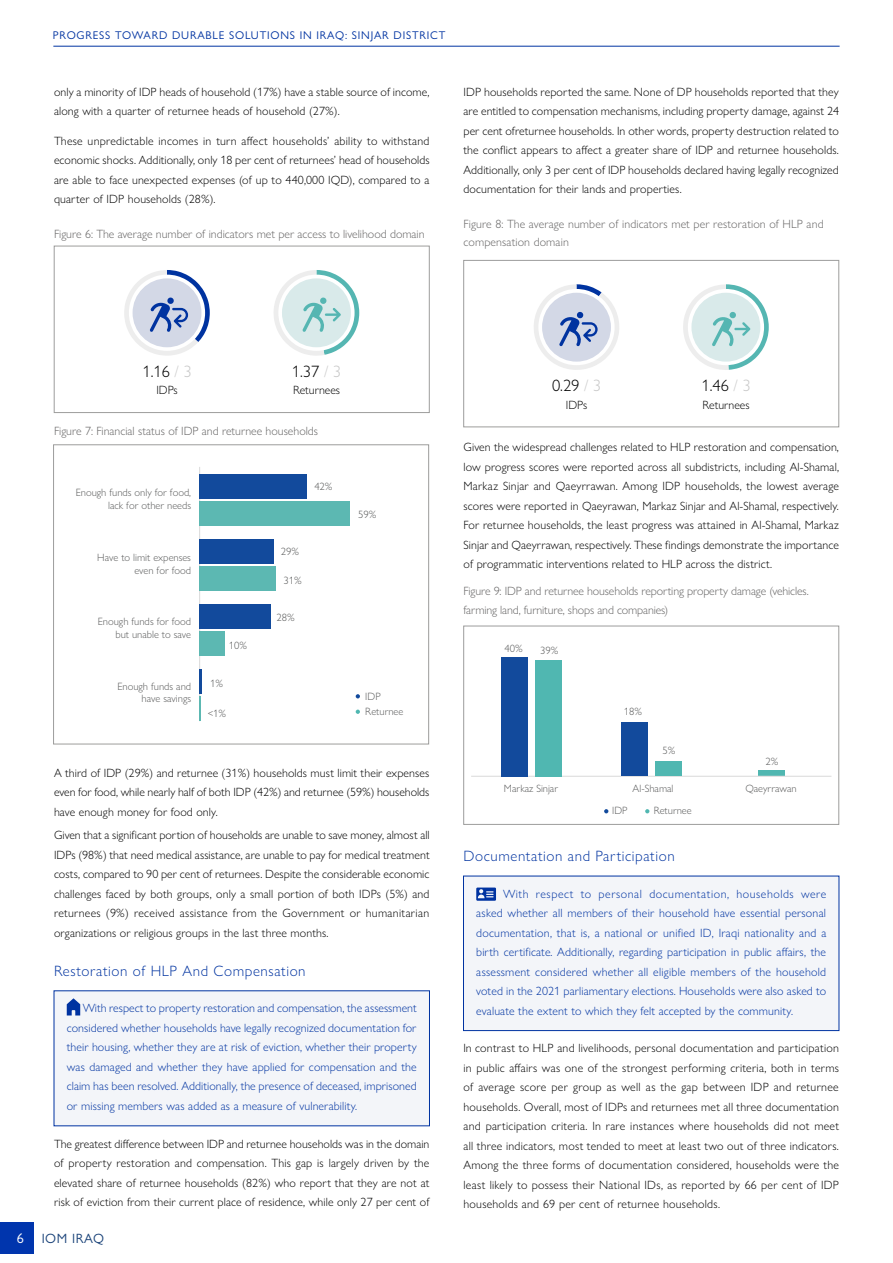
<style>
.page{position:relative;width:893px;height:1263px;background:#fff}
.page>*{position:absolute;margin:0;border:0;box-sizing:border-box;transform-origin:0 0}
.t1{font:120px "Chartwell Pies";color:#55b6b2}
.t2{font:120px "Chartwell Pies";color:#0033a0}
.t3{font:300 16.5px "Gill Sans Nova";color:#000}
.t4{font:300 15px "Gill Sans Nova";letter-spacing:.04em;color:#0033a0}
.t5{font:14.25px "Gill Sans Nova";color:#fff}
.t6{font:13.5px "Gill Sans Nova";letter-spacing:.04em;color:#1c447a}
.t7{font:300 12px/19.5px "Gill Sans Nova";letter-spacing:.01em;color:#000;text-align:justify}
.t8{font:300 12px/19.5px "Gill Sans Nova";letter-spacing:.01em;color:#0033a1;text-align:justify}
.t9{font:300 12px/18px "Gill Sans Nova";color:#646363}
.t10{font:11.25px "Gill Sans Nova";letter-spacing:.07em;color:#0033a1}
.t11{font:300 10.65px/12.8px "Gill Sans Nova";color:#595a5a;text-align:right}
.s1{color:#ededed}
.s2{color:#fff}
.s3{color:#c6c6c6}
</style>
<div class="page">
<div style="left:0;top:1222px;width:33px;height:31px;background:#0035ad"></div>
<hr style="left:53px;top:46px;width:787px;height:1px;background:#0033a1">
<div style="left:54px;top:990px;width:376px;height:136px;background:#f3f5f9"></div>
<svg style="left:67px;top:998px;width:13px;height:17px"></svg>
<div style="left:463px;top:876px;width:376px;height:155px;background:#f3f5f9;border:1px solid #0033a1"></div>
<svg style="left:476px;top:887px;width:20px;height:14px"></svg>
<div style="left:54px;top:246px;width:375px;height:167px;border:1px solid #9d9d9c"></div>
<div style="left:133px;top:278px;width:68px;height:69px;background:#d3d8e6;border-radius:50%"></div>
<svg style="left:150px;top:297px;width:38px;height:35px"></svg>
<div style="left:282px;top:278px;width:69px;height:69px;background:#d9eaea;border-radius:50%"></div>
<svg style="left:302px;top:297px;width:39px;height:35px"></svg>
<svg style="left:199px;top:467px;width:161px;height:254px"></svg>
<div style="left:53px;top:445px;width:376px;height:299px;border:1px solid #9d9d9c"></div>
<div style="left:463px;top:260px;width:376px;height:167px;border:1px solid #9d9d9c"></div>
<div style="left:542px;top:293px;width:69px;height:69px;background:#d3d8e6;border-radius:50%"></div>
<svg style="left:559px;top:311px;width:39px;height:35px"></svg>
<div style="left:691px;top:293px;width:69px;height:69px;background:#d9eaea;border-radius:50%"></div>
<svg style="left:712px;top:312px;width:38px;height:34px"></svg>
<svg style="left:471px;top:657px;width:361px;height:157px"></svg>
<svg style="left:604px;top:809px;width:4px;height:4px"></svg>
<svg style="left:645px;top:809px;width:4px;height:4px"></svg>
<div style="left:501px;top:657px;width:26px;height:119px;background:#124a9c"></div>
<div style="left:535px;top:660px;width:27px;height:116px;background:#50b7b1"></div>
<div style="left:463px;top:626px;width:376px;height:198px;border:1px solid #9d9d9c"></div>
<p class="t5" style="left:17px;top:1230px;width:9px">6</p>
<p class="t10" style="left:53px;top:28px;width:394px">PROGRESS TOWARD DURABLE SOLUTIONS IN IRAQ: SINJAR DISTRICT</p>
<p class="t7" style="left:54px;top:82px;width:377px">only a minority of IDP heads of household (17%) have a stable source of income, along with a quarter of returnee heads of household (27%).</p>
<p class="t7" style="left:54px;top:131px;width:377px">These unpredictable incomes in turn affect households’ ability to withstand economic shocks. Additionally, only 18 per cent of returnees’ head of households are able to face unexpected expenses (of up to 440,000 IQD), compared to a quarter of IDP households (28%).</p>
<p class="t9" style="left:54px;top:225px;width:372px">Figure 6: The average number of indicators met per access to livelihood domain</p>
<h1 class="t2" style="left:118px;top:239px;width:191px">37<span class="s1">63</span><span class="s2">U</span></h1>
<h2 class="t3" style="left:143px;top:361px;width:51px">1.16 <span class="s3">/ 3</span></h2>
<p class="t7" style="left:156px;top:380px;width:23px">IDPs</p>
<h1 class="t1" style="left:268px;top:239px;width:191px">47<span class="s1">53</span><span class="s2">U</span></h1>
<h2 class="t3" style="left:292px;top:361px;width:51px">1.37 <span class="s3">/ 3</span></h2>
<p class="t7" style="left:293px;top:380px;width:49px">Returnees</p>
<p class="t9" style="left:54px;top:422px;width:266px">Figure 7: Financial status of IDP and returnee households</p>
<p class="t11" style="left:76px;top:486px;width:117px">Enough funds only for food, lack for other needs</p>
<p class="t11" style="left:97px;top:551px;width:95px">Have to limit expenses even for food</p>
<p class="t11" style="left:98px;top:615px;width:95px">Enough funds for food but unable to save</p>
<p class="t11" style="left:229px;top:639px;width:20px">10%</p>
<p class="t11" style="left:314px;top:480px;width:20px">42%</p>
<p class="t11" style="left:281px;top:545px;width:20px">29%</p>
<p class="t11" style="left:284px;top:573px;width:20px">31%</p>
<p class="t11" style="left:277px;top:610px;width:20px">28%</p>
<p class="t11" style="left:358px;top:508px;width:20px">59%</p>
<p class="t11" style="left:210px;top:677px;width:14px">1%</p>
<p class="t11" style="left:208px;top:706px;width:20px">&lt;1%</p>
<p class="t11" style="left:117px;top:679px;width:75px">Enough funds and have savings</p>
<p class="t11" style="left:365px;top:688px;width:40px;line-height:15.5px;text-align:left">IDP<br>Returnee</p>
<p class="t7" style="left:54px;top:762px;width:377px">A third of IDP (29%) and returnee (31%) households must limit their expenses even for food, while nearly half of both IDP (42%) and returnee (59%) households have enough money for food only.</p>
<p class="t7" style="left:54px;top:825px;width:377px">Given that a significant portion of households are unable to save money, almost all IDPs (98%) that need medical assistance, are unable to pay for medical treatment costs, compared to 90 per cent of returnees. Despite the considerable economic challenges faced by both groups, only a small portion of both IDPs (5%) and returnees (9%) received assistance from the Government or humanitarian organizations or religious groups in the last three months.</p>
<p class="t4" style="left:54px;top:961px;width:253px">Restoration of HLP And Compensation</p>
<p class="t8" style="left:67px;top:998px;width:351px;text-indent:16px">With respect to property restoration and compensation, the assessment considered whether households have legally recognized documentation for their housing, whether they are at risk of eviction, whether their property was damaged and whether they have applied for compensation and the claim has been resolved. Additionally, the presence of deceased, imprisoned or missing members was added as a measure of vulnerability.</p>
<p class="t7" style="left:54px;top:1133px;width:377px">The greatest difference between IDP and returnee households was in the domain of property restoration and compensation. This gap is largely driven by the elevated share of returnee households (82%) who report that they are not at risk of eviction from their current place of residence, while only 27 per cent of</p>
<p class="t6" style="left:42px;top:1230px;width:64px">IOM IRAQ</p>
<p class="t7" style="left:463px;top:82px;width:377px">IDP households reported the same. None of DP households reported that they are entitled to compensation mechanisms, including property damage, against 24 per cent ofreturnee households. In other words, property destruction related to the conflict appears to affect a greater share of IDP and returnee households.<br>Additionally, only 3 per cent of IDP households declared having legally recognized documentation for their lands and properties.</p>
<p class="t9" style="left:463px;top:215px;width:362px">Figure 8: The average number of indicators met per restoration of HLP and compensation domain</p>
<h2 class="t3" style="left:552px;top:376px;width:51px">0.29 <span class="s3">/ 3</span></h2>
<p class="t7" style="left:566px;top:395px;width:23px">IDPs</p>
<h1 class="t1" style="left:677px;top:253px;width:191px">49<span class="s1">51</span><span class="s2">U</span></h1>
<h2 class="t3" style="left:701px;top:376px;width:51px">1.46 <span class="s3">/ 3</span></h2>
<p class="t7" style="left:703px;top:395px;width:49px">Returnees</p>
<p class="t7" style="left:463px;top:437px;width:377px">Given the widespread challenges related to HLP restoration and compensation, low progress scores were reported across all subdistricts, including Al-Shamal, Markaz Sinjar and Qaeyrrawan. Among IDP households, the lowest average scores were reported in Qaeyrawan, Markaz Sinjar and Al-Shamal, respectively.<br>For returnee households, the least progress was attained in Al-Shamal, Markaz Sinjar and Qaeyrrawan, respectively. These findings demonstrate the importance of programmatic interventions related to HLP across the district.</p>
<p class="t9" style="left:463px;top:581px;width:347px;line-height:19.5px">Figure 9: IDP and returnee households reporting property damage (vehicles. farming land, furniture, shops and companies)</p>
<p class="t11" style="left:505px;top:642px;width:20px">40%</p>
<p class="t11" style="left:540px;top:644px;width:20px">39%</p>
<p class="t11" style="left:504px;top:782px;width:56px">Markaz Sinjar</p>
<p class="t11" style="left:624px;top:704px;width:20px">18%</p>
<p class="t11" style="left:662px;top:744px;width:14px">5%</p>
<p class="t11" style="left:633px;top:782px;width:42px">Al-Shamal</p>
<p class="t11" style="left:745px;top:782px;width:53px">Qaeyrrawan</p>
<p class="t11" style="left:766px;top:755px;width:14px">2%</p>
<p class="t11" style="left:612px;top:804px;width:17px">IDP</p>
<p class="t11" style="left:654px;top:804px;width:40px">Returnee</p>
<p class="t4" style="left:463px;top:847px;width:213px">Documentation and Participation</p>
<p class="t8" style="left:476px;top:883px;width:352px;text-indent:27px">With respect to personal documentation, households were asked whether all members of their household have essential personal documentation, that is, a national or unified ID, Iraqi nationality and a birth certificate. Additionally, regarding participation in public affairs, the assessment considered whether all eligible members of the household voted in the 2021 parliamentary elections. Households were also asked to evaluate the extent to which they felt accepted by the community.</p>
<p class="t7" style="left:463px;top:1038px;width:377px">In contrast to HLP and livelihoods, personal documentation and participation in public affairs was one of the strongest performing criteria, both in terms of average score per group as well as the gap between IDP and returnee households. Overall, most of IDPs and returnees met all three documentation and participation criteria. In rare instances where households did not meet all three indicators, most tended to meet at least two out of three indicators.<br>Among the three forms of documentation considered, households were the least likely to possess their National IDs, as reported by 66 per cent of IDP households and 69 per cent of returnee households.</p>
</div>
